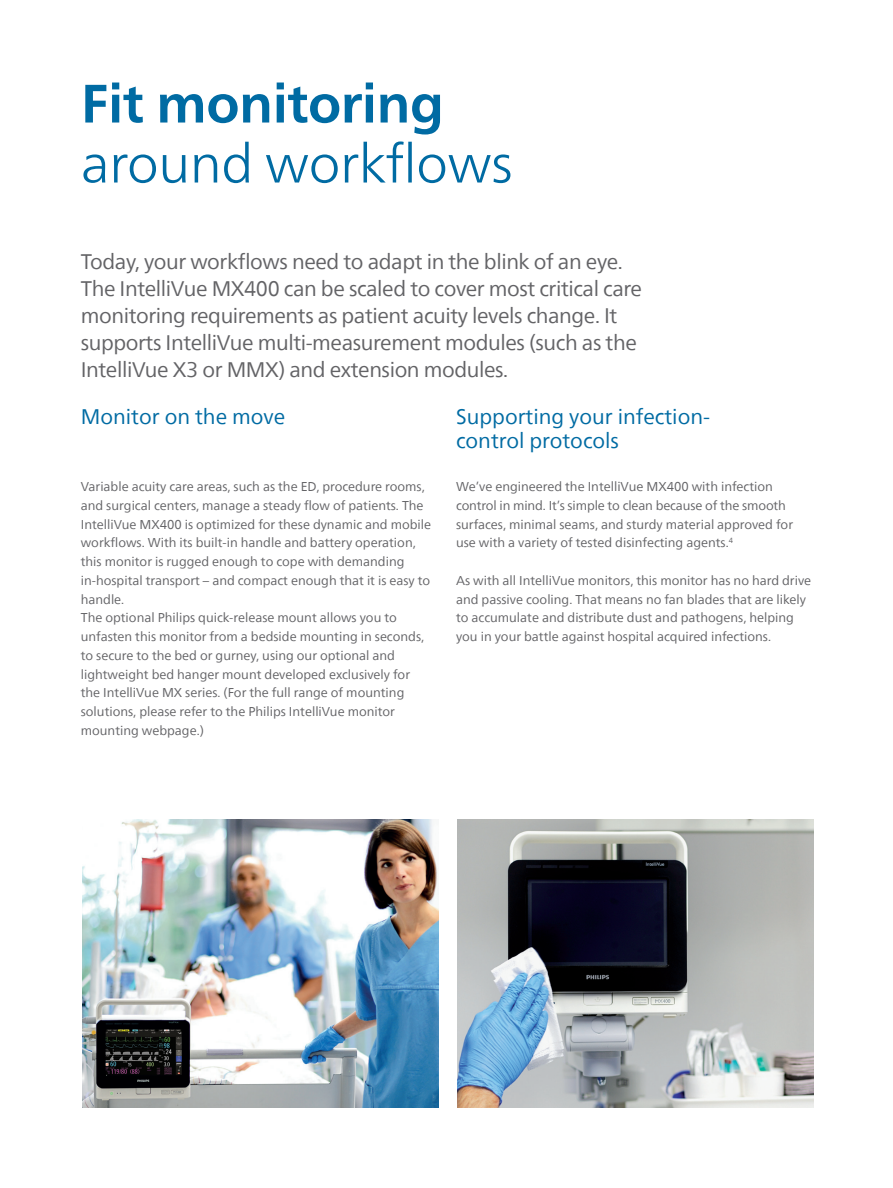
<style>
.page{position:relative;width:893px;height:1188px;background:#fff}
.page>*{position:absolute;margin:0;border:0;box-sizing:border-box;transform-origin:0 0}
.t1{font:300 54px "Neue Frutiger World";letter-spacing:-.01em;color:#006ba3}
.t2{font:700 54px "Neue Frutiger World";letter-spacing:-.01em;color:#006ba3}
.t3{font:21px/27px "Neue Frutiger World";letter-spacing:-.02em;color:#636366}
.t4{font:21px/24px "Neue Frutiger World";color:#006ba3}
.t5{font:12.75px/18.8px "Neue Frutiger World";color:#636366}
</style>
<div class="page">
<img style="left:458px;top:820px;width:356px;height:287px">
<img style="left:82px;top:820px;width:357px;height:287px">
<h1 class="t2" style="left:81px;top:56px;width:365px">Fit monitoring</h1>
<h1 class="t1" style="left:81px;top:122px;width:434px">around workflows</h1>
<p class="t3" style="left:81px;top:248px;width:563px">Today, your workflows need to adapt in the blink of an eye.<br>The IntelliVue MX400 can be scaled to cover most critical care monitoring requirements as patient acuity levels change. It supports IntelliVue multi-measurement modules (such as the IntelliVue X3 or MMX) and extension modules.</p>
<h2 class="t4" style="left:81px;top:405px;width:206px">Monitor on the move</h2>
<p class="t5" style="left:81px;top:478px;width:352px">Variable acuity care areas, such as the ED, procedure rooms, and surgical centers, manage a steady flow of patients. The IntelliVue MX400 is optimized for these dynamic and mobile workflows. With its built-in handle and battery operation, this monitor is rugged enough to cope with demanding in-hospital transport – and compact enough that it is easy to handle.<br>The optional Philips quick-release mount allows you to unfasten this monitor from a bedside mounting in seconds, to secure to the bed or gurney, using our optional and lightweight bed hanger mount developed exclusively for the IntelliVue MX series. (For the full range of mounting solutions, please refer to the Philips IntelliVue monitor mounting webpage.)</p>
<h2 class="t4" style="left:456px;top:405px;width:256px">Supporting your infection&shy;control protocols</h2>
<p class="t5" style="left:456px;top:478px;width:338px">We’ve engineered the IntelliVue MX400 with infection control in mind. It’s simple to clean because of the smooth surfaces, minimal seams, and sturdy material approved for use with a variety of tested disinfecting agents.<sup>4</sup></p>
<p class="t5" style="left:456px;top:571px;width:357px">As with all IntelliVue monitors, this monitor has no hard drive and passive cooling. That means no fan blades that are likely to accumulate and distribute dust and pathogens, helping you in your battle against hospital acquired infections.</p>
</div>
